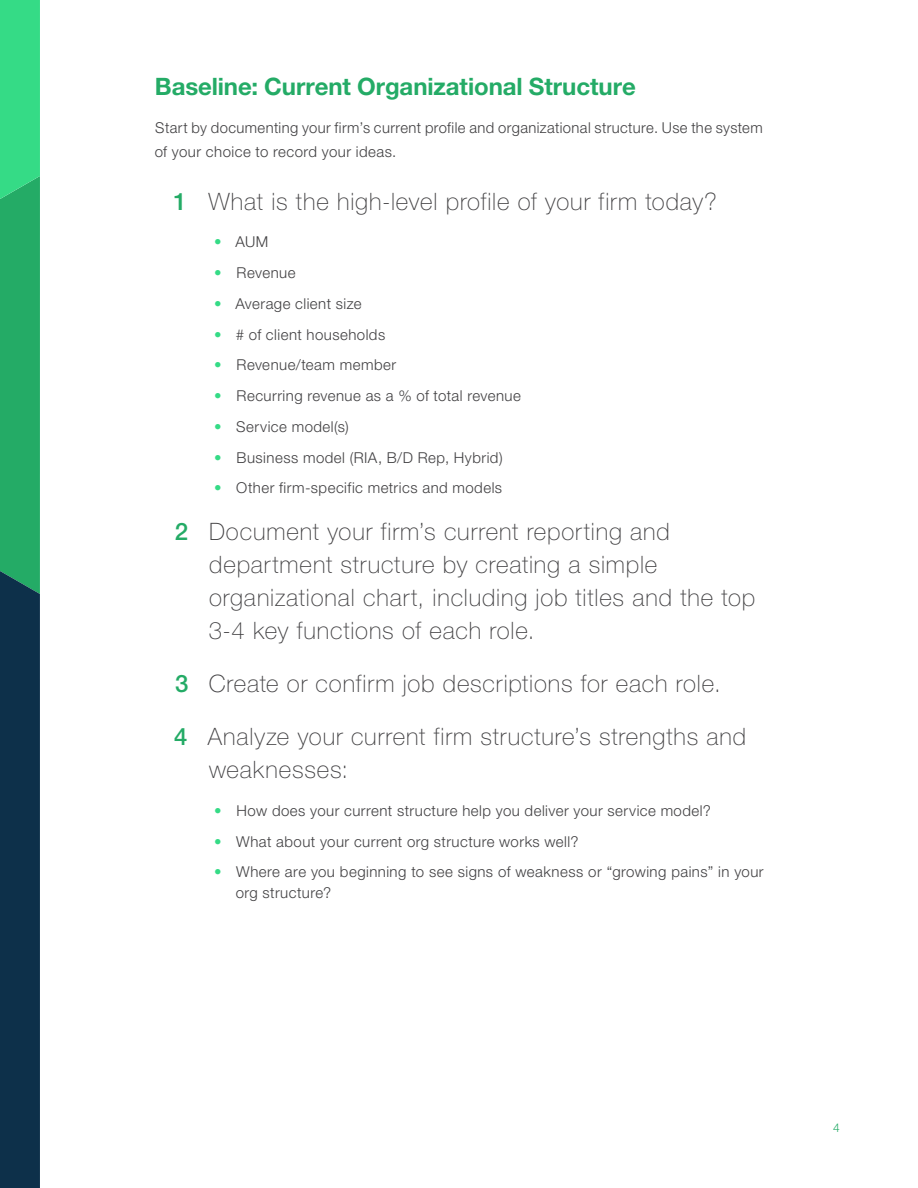
<style>
.page{position:relative;width:918px;height:1188px;background:#fff}
.page>*{position:absolute;margin:0;border:0;box-sizing:border-box;transform-origin:0 0}
.t1{font:100 24px/33px "Helvetica Neue LT Pro";letter-spacing:.035em;color:#414042}
.t2{font:700 24px "Helvetica Neue LT Pro";letter-spacing:-.005em;color:#24ab66}
.t3{font:300 15px/24px "Helvetica Neue LT Pro";letter-spacing:.03em;color:#414042}
.t4{font:300 12px "Helvetica Neue LT Pro";color:#24ab66}
.s1{font-weight:500;color:#24ab66}
.s2{font-weight:500;color:#35db86}
</style>
<div class="page">
<svg style="left:0;top:0;width:40px;height:1188px;background:#1b745d"></svg>
<h1 class="t2" style="left:155px;top:72px;width:482px">Baseline: Current Organizational Structure</h1>
<p class="t3" style="left:155px;top:115px;width:610px">Start by documenting your firm’s current profile and organizational structure. Use the system of your choice to record your ideas.</p>
<h1 class="t1" style="left:173px;top:185px;width:545px"><span class="s1">1</span> What is the high-level profile of your firm today?</h1>
<p class="t3" style="left:214px;top:230px;width:56px"><span class="s2">•</span> AUM</p>
<p class="t3" style="left:214px;top:261px;width:83px"><span class="s2">•</span> Revenue</p>
<p class="t3" style="left:214px;top:291px;width:149px"><span class="s2">•</span> Average client size</p>
<p class="t3" style="left:214px;top:322px;width:173px"><span class="s2">•</span> # of client households</p>
<p class="t3" style="left:214px;top:353px;width:184px"><span class="s2">•</span> Revenue/team member</p>
<p class="t3" style="left:214px;top:384px;width:308px"><span class="s2">•</span> Recurring revenue as a % of total revenue</p>
<p class="t3" style="left:214px;top:414px;width:136px"><span class="s2">•</span> Service model(s)</p>
<p class="t3" style="left:214px;top:445px;width:290px"><span class="s2">•</span> Business model (RIA, B/D Rep, Hybrid)</p>
<p class="t3" style="left:214px;top:476px;width:290px"><span class="s2">•</span> Other firm-specific metrics and models</p>
<h1 class="t1" style="left:209px;top:515px;width:548px;text-indent:-34px"><span class="s1">2</span> Document your firm’s current reporting and department structure by creating a simple organizational chart, including job titles and the top 3-4 key functions of each role.</h1>
<h1 class="t1" style="left:175px;top:667px;width:547px"><span class="s1">3</span> Create or confirm job descriptions for each role.</h1>
<h1 class="t1" style="left:209px;top:720px;width:539px;text-indent:-35px"><span class="s1">4</span> Analyze your current firm structure’s strengths and weaknesses:</h1>
<p class="t3" style="left:214px;top:798px;width:498px"><span class="s2">•</span> How does your current structure help you deliver your service model?</p>
<p class="t3" style="left:214px;top:829px;width:366px"><span class="s2">•</span> What about your current org structure works well?</p>
<p class="t3" style="left:236px;top:861px;width:529px;line-height:21px;text-indent:-22px"><span class="s2">•</span> Where are you beginning to see signs of weakness or “growing pains” in your org structure?</p>
<p class="t4" style="left:833px;top:1121px;width:8px">4</p>
</div>
